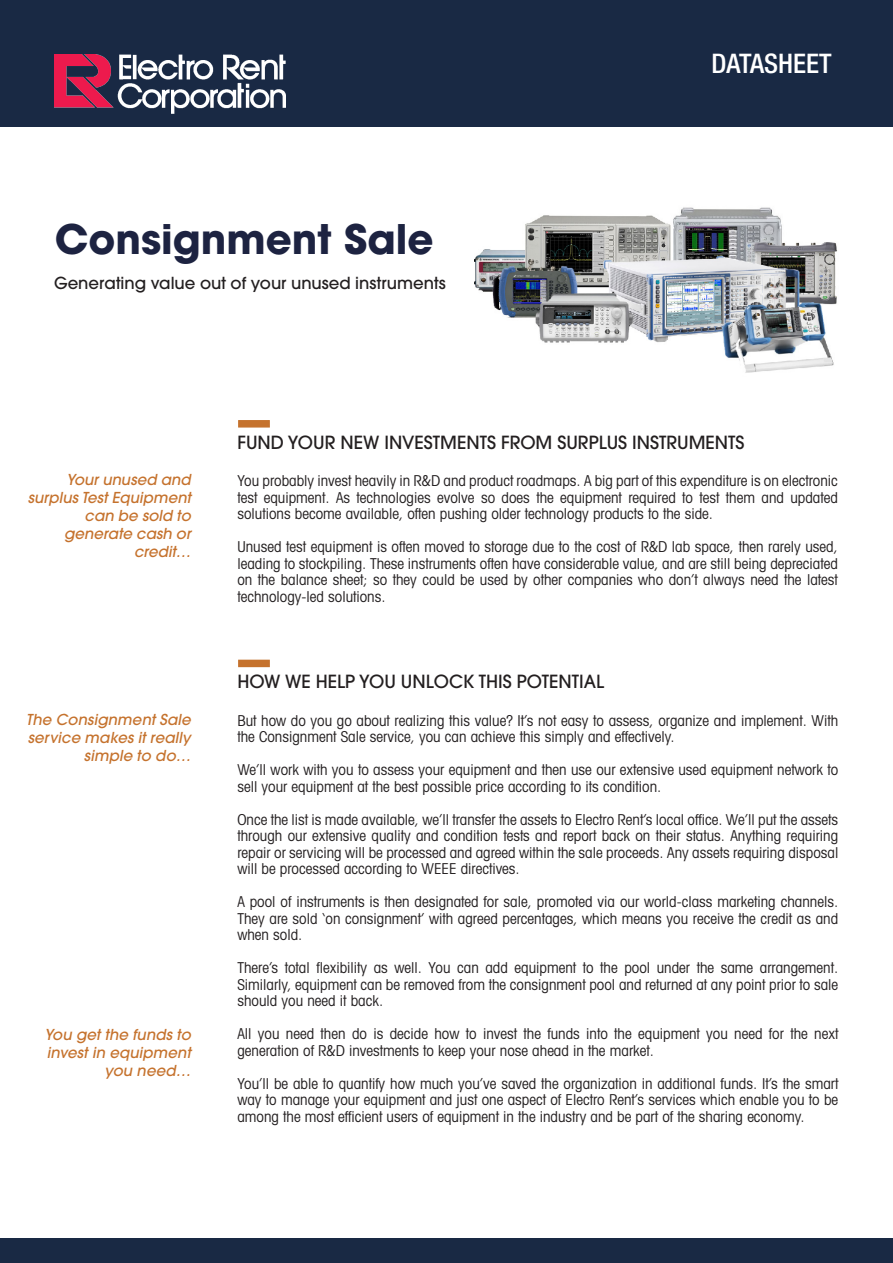
<style>
.page{position:relative;width:893px;height:1263px;background:#fff}
.page>*{position:absolute;margin:0;border:0;box-sizing:border-box;transform-origin:0 0}
.Main_Title{font:700 40.5px "Avant Garde LT";color:#1d2341}
.Datasheet_heading{font:500 condensed 27px "Helvetica Neue LT Std";color:#fff}
.Section_Heading_1{font:500 18px "Avant Garde";color:#231f20}
.Subtitle_1{font:500 16.5px "Avant Garde";color:#231f20}
.Section_text_1{font:condensed 15px/16.5px "Avant Garde";color:#231f20;text-align:justify}
.Side_points_text_1{font:italic 500 15px/18px "Avant Garde";color:#c5722d;text-align:right}
</style>
<div class="page">
<svg style="left:238px;top:420px;width:32px;height:8px"></svg>
<div style="left:238px;top:660px;width:32px;height:7px;background:#c5722d"></div>
<img style="left:474px;top:207px;width:364px;height:166px">
<div style="left:0;top:0;width:893px;height:126px;background:#192944"></div>
<img style="left:55px;top:54px;width:231px;height:60px">
<div style="left:0;top:1238px;width:893px;height:25px;background:#192944"></div>
<p class="Main_Title" style="left:55px;top:213px;width:380px">Consignment Sale</p>
<p class="Subtitle_1" style="left:54px;top:273px;width:393px">Generating value out of your unused instruments</p>
<p class="Datasheet_heading" style="left:711px;top:48px;width:122px">DATASHEET</p>
<p class="Side_points_text_1" style="left:28px;top:471px;width:168px">Yourunused and surplus TestEquipment can be sold to generate cash or credit…</p>
<p class="Side_points_text_1" style="left:26px;top:711px;width:169px">The Consignment Sale service makes it really simple to do…</p>
<p class="Side_points_text_1" style="left:45px;top:1026px;width:151px">You get the funds to invest in equipment you need…</p>
<p class="Section_Heading_1" style="left:237px;top:431px;width:509px">FUND YOUR NEW INVESTMENTS FROM SURPLUS INSTRUMENTS</p>
<p class="Section_text_1" style="left:237px;top:472px;width:602px">You probably invest heavily in R&amp;D and product roadmaps. A big part of this expenditure is on electronic test equipment. As technologies evolve so does the equipment required to test them and updated solutions become available, often pushing older technology products to the side.</p>
<p class="Section_text_1" style="left:237px;top:538px;width:602px">Unused test equipment is often moved to storage due to the cost of R&amp;D lab space, then rarely used, leading to stockpiling. These instruments often have considerable value, and are still being depreciated on the balance sheet; so they could be used by other companies who don’t always need the latest technology-led solutions.</p>
<p class="Section_Heading_1" style="left:237px;top:670px;width:368px">HOW WE HELP YOU UNLOCK THIS POTENTIAL</p>
<p class="Section_text_1" style="left:237px;top:712px;width:602px">But how do you go about realizing this value? It’s not easy to assess, organize and implement. With the Consignment Sale service, you can achieve this simply and effectively.</p>
<p class="Section_text_1" style="left:237px;top:761px;width:602px">We’ll work with you to assess your equipment and then use our extensive used equipment network to sell your equipment at the best possible price according to its condition.</p>
<p class="Section_text_1" style="left:237px;top:811px;width:602px">Once the list is made available, we’ll transfer the assets to Electro Rent’s local office. We’ll put the assets through our extensive quality and condition tests and report back on their status. Anything requiring repair or servicing will be processed and agreed within the sale proceeds. Any assets requiring disposal will be processed according to WEEE directives.</p>
<p class="Section_text_1" style="left:237px;top:893px;width:602px">A pool of instruments is then designated for sale, promoted via our world-class marketing channels.<br>They are sold ‘on consignment’ with agreed percentages, which means you receive the credit as and when sold.</p>
<p class="Section_text_1" style="left:237px;top:959px;width:602px">There’s total flexibility as well. You can add equipment to the pool under the same arrangement.<br>Similarly, equipment can be removed from the consignment pool and returned at any point prior to sale should you need it back.</p>
<p class="Section_text_1" style="left:237px;top:1025px;width:602px">All you need then do is decide how to invest the funds into the equipment you need for the next generation of R&amp;D investments to keep your nose ahead in the market.</p>
<p class="Section_text_1" style="left:237px;top:1075px;width:602px">You’ll be able to quantify how much you’ve saved the organization in additional funds. It’s the smart way to manage your equipment and just one aspect of Electro Rent’s services which enable you to be among the most efficient users of equipment in the industry and be part of the sharing economy.</p>
</div>
